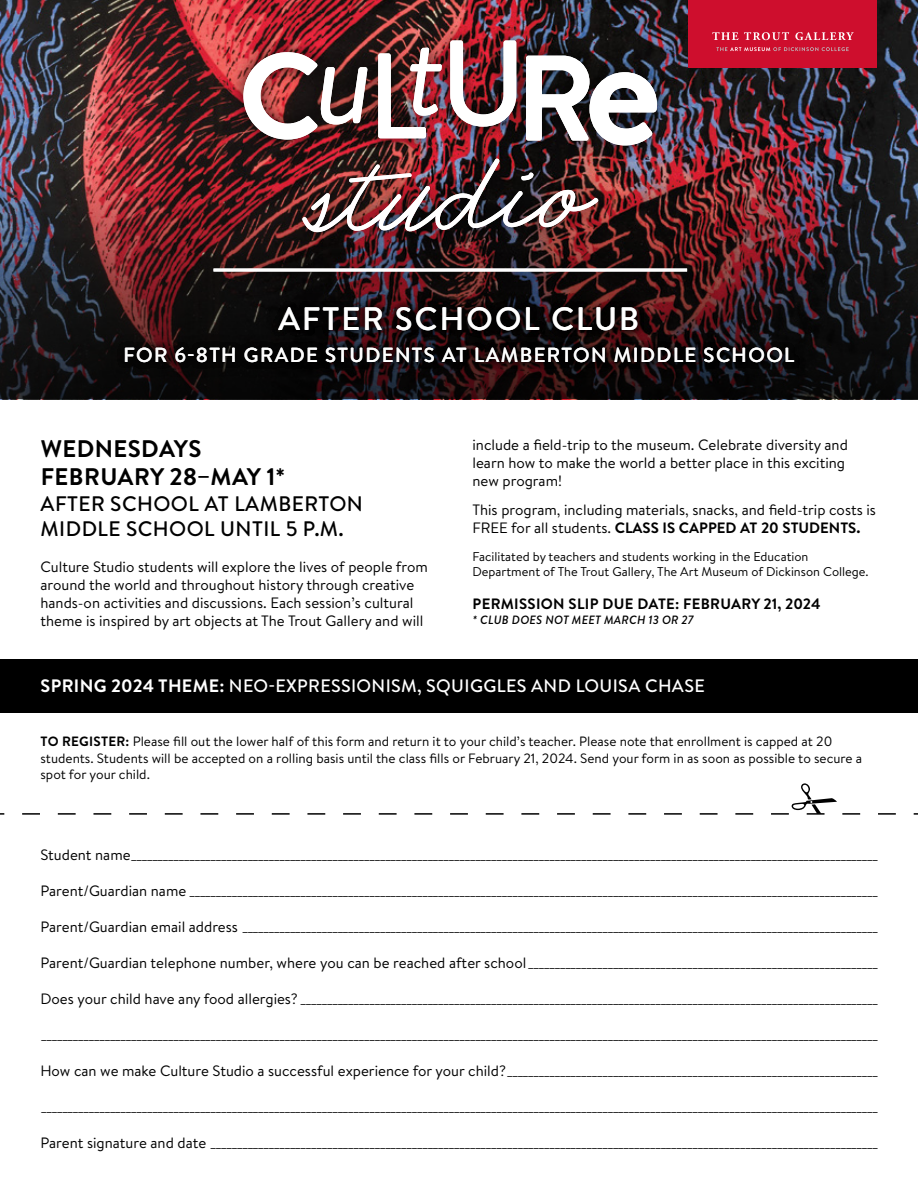
<style>
.page{position:relative;width:918px;height:1188px;background:#fff}
.page>*{position:absolute;margin:0;border:0;box-sizing:border-box;transform-origin:0 0}
.t1{font:500 32.25px "Brandon Text";letter-spacing:.07em;color:#fff}
.t2{font:700 24px/28.8px "Brandon Text";letter-spacing:.02em;color:#000}
.t3{font:500 21px/25.2px "Brandon Text";letter-spacing:.02em;color:#000}
.t4{font:500 20.25px "Brandon Text";letter-spacing:.07em;color:#fff}
.t5{font:500 18px "Brandon Text";letter-spacing:.02em;color:#fff}
.t6{font:15px/18px "Brandon Text";color:#000}
.t7{font:700 15px "Brandon Text";letter-spacing:.02em;color:#000}
.t8{font:13.5px/16.2px "Brandon Text";color:#000}
.t9{font:12.75px/15.3px "Brandon Text";color:#000}
.t10{font:italic 500 12px "Brandon Text";letter-spacing:.02em;color:#000}
.s1{font-weight:700}
</style>
<div class="page">
<img style="left:0;top:0;width:918px;height:176px">
<svg style="left:0;top:176px;width:918px;height:223px;background:#211b20"></svg>
<div style="left:688px;top:0;width:190px;height:67px;background:#ce0e2d"></div>
<div style="left:0;top:659px;width:918px;height:54px;background:#000"></div>
<svg style="left:0;top:783px;width:918px;height:32px"></svg>
<div style="left:109px;top:24px;width:700px;height:355px;background:#000;opacity:.75"></div>
<img style="left:302px;top:159px;width:296px;height:73px">
<img style="left:526px;top:56px;width:131px;height:89px">
<img style="left:243px;top:52px;width:124px;height:88px">
<img style="left:378px;top:48px;width:64px;height:90px">
<img style="left:450px;top:41px;width:66px;height:86px">
<hr style="left:214px;top:269px;width:473px;height:3px;background:#fff">
<svg style="left:712px;top:32px;width:26px;height:8px"></svg>
<svg style="left:744px;top:32px;width:45px;height:8px"></svg>
<svg style="left:795px;top:32px;width:59px;height:8px"></svg>
<svg style="left:716px;top:47px;width:133px;height:4px"></svg>
<div style="left:117px;top:299px;width:684px;height:71px;background:#000;opacity:.75"></div>
<h1 class="t1" style="left:278px;top:297px;width:362px">AFTER SCHOOL CLUB</h1>
<h3 class="t4" style="left:123px;top:342px;width:673px">FOR 6-8TH GRADE STUDENTS AT LAMBERTON MIDDLE SCHOOL</h3>
<h2 class="t2" style="left:41px;top:433px;width:246px">WEDNESDAYS<br>FEBRUARY 28–MAY 1*</h2>
<h3 class="t3" style="left:41px;top:490px;width:324px">AFTER SCHOOL AT LAMBERTON<br>MIDDLE SCHOOL UNTIL 5 P.M.</h3>
<p class="t6" style="left:40px;top:557px;width:389px">Culture Studio students will explore the lives of people from around the world and throughout history through creative hands-on activities and discussions. Each session’s cultural theme is inspired by art objects at The Trout Gallery and will</p>
<p class="t6" style="left:472px;top:436px;width:377px">include a field-trip to the museum. Celebrate diversity and learn how to make the world a better place in this exciting new program!</p>
<p class="t6" style="left:472px;top:500px;width:405px">This program, including materials, snacks, and field-trip costs is<br>FREE for all students. <span class="s1">CLASS IS CAPPED AT 20 STUDENTS.</span></p>
<p class="t9" style="left:472px;top:548px;width:398px">Facilitated by teachers and students working in the Education<br>Department of The Trout Gallery, The Art Museum of Dickinson College.</p>
<p class="t7" style="left:473px;top:594px;width:350px">PERMISSION SLIP DUE DATE: FEBRUARY 21, 2024</p>
<p class="t10" style="left:472px;top:611px;width:223px">* CLUB DOES NOT MEET MARCH 13 OR 27</p>
<p class="t5" style="left:41px;top:673px;width:666px"><span class="s1">SPRING 2024 THEME:</span> NEO-EXPRESSIONISM, SQUIGGLES AND LOUISA CHASE</p>
<p class="t8" style="left:40px;top:733px;width:823px"><span class="s1">TO REGISTER:</span> Please fill out the lower half of this form and return it to your child’s teacher. Please note that enrollment is capped at 20 students. Students will be accepted on a rolling basis until the class fills or February 21, 2024. Send your form in as soon as possible to secure a spot for your child.</p>
<p class="t6" style="left:40px;top:845px;width:840px">Student name_____________________________________________________________________________________________________________________________________________</p>
<p class="t6" style="left:40px;top:881px;width:840px">Parent/Guardian name __________________________________________________________________________________________________________________________________</p>
<p class="t6" style="left:40px;top:917px;width:840px">Parent/Guardian email address ________________________________________________________________________________________________________________________</p>
<p class="t6" style="left:40px;top:953px;width:840px">Parent/Guardian telephone number, where you can be reached after school __________________________________________________________________</p>
<p class="t6" style="left:40px;top:989px;width:840px">Does your child have any food allergies? _____________________________________________________________________________________________________________</p>
<p class="t6" style="left:40px;top:1025px;width:840px">______________________________________________________________________________________________________________________________________________________________</p>
<p class="t6" style="left:40px;top:1061px;width:840px">How can we make Culture Studio a successful experience for your child?______________________________________________________________________</p>
<p class="t6" style="left:40px;top:1097px;width:840px">______________________________________________________________________________________________________________________________________________________________</p>
<p class="t6" style="left:40px;top:1133px;width:840px">Parent signature and date ______________________________________________________________________________________________________________________________</p>
</div>
